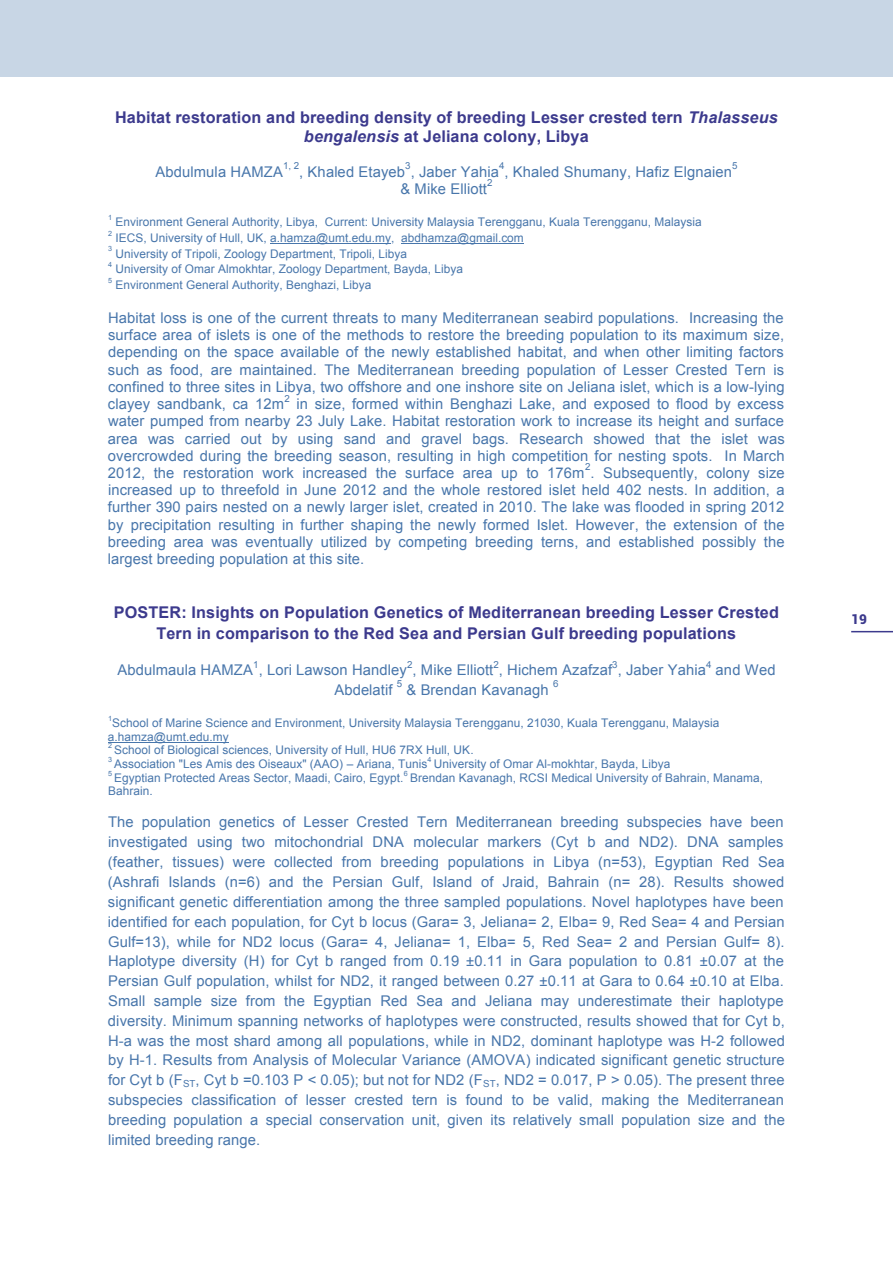
<style>
.page{position:relative;width:893px;height:1263px;background:#fff}
.page>*{position:absolute;margin:0;border:0;box-sizing:border-box;transform-origin:0 0}
.t1{font:700 16.2px/19px "Arial";letter-spacing:.01em;color:#3c3a8d;text-align:center}
.t2{font:14.7px/19.8px "Arial";letter-spacing:.01em;color:#4876ab;text-align:justify}
.t3{font:900 13.5px "Roboto";color:#3c3a8d}
.t4{font:11.85px/14.1px "Arial";letter-spacing:.005em;color:#4876ab}
.t5{font:9.75px "Arial";color:#4876ab}
.t6{font:7.2px "Arial";color:#4876ab}
.s1{font-style:italic}
</style>
<div class="page">
<hr style="left:270px;top:243px;width:121px;height:1px;background:#4876ab">
<hr style="left:401px;top:243px;width:123px;height:1px;background:#4876ab">
<hr style="left:108px;top:742px;width:121px;height:1px;background:#4876ab">
<div style="left:0;top:0;width:893px;height:77px;background:#c8d6e5"></div>
<hr style="left:851px;top:631px;width:42px;height:1px;background:#3c3a8d">
<p class="t1" style="left:115px;top:108px;width:664px">Habitat restoration and breeding density of breeding Lesser crested tern <span class="s1">Thalasseus bengalensis</span> at Jeliana colony, Libya</p>
<p class="t2" style="left:155px;top:162px;width:129px">Abdulmula HAMZA</p>
<p class="t5" style="left:283px;top:159px;width:18px">1, 2</p>
<p class="t2" style="left:299px;top:162px;width:434px">, Khaled Etayeb , Jaber Yahia , Khaled Shumany, Hafiz Elgnaien</p>
<p class="t5" style="left:405px;top:159px;width:7px">3</p>
<p class="t5" style="left:499px;top:159px;width:7px">4</p>
<p class="t5" style="left:732px;top:159px;width:7px">5</p>
<p class="t2" style="left:400px;top:179px;width:88px">&amp; Mike Elliott</p>
<p class="t5" style="left:487px;top:176px;width:7px">2</p>
<p class="t6" style="left:108px;top:212px;width:6px">1</p>
<p class="t4" style="left:116px;top:215px;width:588px">Environment General Authority, Libya, Current: University Malaysia Terengganu, Kuala Terengganu, Malaysia</p>
<p class="t6" style="left:108px;top:228px;width:6px">2</p>
<p class="t4" style="left:116px;top:231px;width:410px">IECS, University of Hull, UK, a.hamza@umt.edu.my, abdhamza@gmail.com</p>
<p class="t6" style="left:108px;top:244px;width:6px">3</p>
<p class="t4" style="left:116px;top:246px;width:293px">University of Tripoli, Zoology Department, Tripoli, Libya</p>
<p class="t6" style="left:108px;top:260px;width:6px">4</p>
<p class="t4" style="left:116px;top:262px;width:349px">University of Omar Almokhtar, Zoology Department, Bayda, Libya</p>
<p class="t6" style="left:108px;top:275px;width:6px">5</p>
<p class="t4" style="left:116px;top:278px;width:257px">Environment General Authority, Benghazi, Libya</p>
<p class="t2" style="left:108px;top:309px;width:678px;line-height:17.2px">Habitat loss is one of the current threats to many Mediterranean seabird populations. Increasing the surface area of islets is one of the methods to restore the breeding population to its maximum size, depending on the space available of the newly established habitat, and when other limiting factors such as food, are maintained. The Mediterranean breeding population of Lesser Crested Tern is confined to three sites in Libya, two offshore and one inshore site on Jeliana islet, which is a low-lying clayey sandbank, ca 12m</p>
<p class="t5" style="left:285px;top:392px;width:7px">2</p>
<p class="t2" style="left:108px;top:395px;width:678px;line-height:17.2px;text-indent:189px">in size, formed within Benghazi Lake, and exposed to flood by excess water pumped from nearby 23 July Lake. Habitat restoration work to increase its height and surface area was carried out by using sand and gravel bags. Research showed that the islet was overcrowded during the breeding season, resulting in high competition for nesting spots. In March 2012, the restoration work increased the surface area up to 176m . Subsequently, colony size</p>
<p class="t5" style="left:585px;top:460px;width:7px">2</p>
<p class="t2" style="left:108px;top:481px;width:678px;line-height:17.2px">increased up to threefold in June 2012 and the whole restored islet held 402 nests. In addition, a further 390 pairs nested on a newly larger islet, created in 2010. The lake was flooded in spring 2012 by precipitation resulting in further shaping the newly formed Islet. However, the extension of the breeding area was eventually utilized by competing breeding terns, and established possibly the largest breeding population at this site.</p>
<p class="t1" style="left:114px;top:601px;width:667px;line-height:21.6px">POSTER: Insights on Population Genetics of Mediterranean breeding Lesser Crested<br>Tern in comparison to the Red Sea and Persian Gulf breeding populations</p>
<p class="t2" style="left:117px;top:660px;width:590px">Abdulmaula HAMZA , Lori Lawson Handley , Mike Elliott , Hichem Azafzaf , Jaber Yahia</p>
<p class="t5" style="left:253px;top:658px;width:7px">1</p>
<p class="t5" style="left:407px;top:658px;width:7px">2</p>
<p class="t5" style="left:493px;top:658px;width:7px">2</p>
<p class="t5" style="left:612px;top:658px;width:7px">3</p>
<p class="t5" style="left:706px;top:658px;width:7px">4</p>
<p class="t2" style="left:716px;top:660px;width:61px">and Wed</p>
<p class="t5" style="left:553px;top:677px;width:7px">6</p>
<p class="t5" style="left:397px;top:677px;width:7px">5</p>
<p class="t2" style="left:334px;top:680px;width:60px">Abdelatif</p>
<p class="t2" style="left:406px;top:680px;width:144px">&amp; Brendan Kavanagh</p>
<p class="t6" style="left:108px;top:713px;width:6px">1</p>
<p class="t4" style="left:108px;top:715px;width:613px;text-indent:4px">School of Marine Science and Environment, University Malaysia Terengganu, 21030, Kuala Terengganu, Malaysia a.hamza@umt.edu.my</p>
<p class="t6" style="left:108px;top:741px;width:6px">2</p>
<p class="t4" style="left:114px;top:743px;width:361px">School of Biological sciences, University of Hull, HU6 7RX Hull, UK.</p>
<p class="t6" style="left:108px;top:755px;width:6px">3</p>
<p class="t4" style="left:114px;top:757px;width:315px">Association "Les Amis des Oiseaux" (AAO) – Ariana, Tunis</p>
<p class="t6" style="left:428px;top:755px;width:6px">4</p>
<p class="t4" style="left:434px;top:757px;width:238px">University of Omar Al-mokhtar, Bayda, Libya</p>
<p class="t6" style="left:404px;top:769px;width:6px">6</p>
<p class="t6" style="left:108px;top:769px;width:6px">5</p>
<p class="t4" style="left:114px;top:771px;width:291px">Egyptian Protected Areas Sector, Maadi, Cairo, Egypt.</p>
<p class="t4" style="left:410px;top:771px;width:355px">Brendan Kavanagh, RCSI Medical University of Bahrain, Manama,</p>
<p class="t4" style="left:108px;top:784px;width:46px">Bahrain.</p>
<p class="t2" style="left:108px;top:812px;width:678px">The population genetics of Lesser Crested Tern Mediterranean breeding subspecies have been investigated using two mitochondrial DNA molecular markers (Cyt b and ND2). DNA samples (feather, tissues) were collected from breeding populations in Libya (n=53), Egyptian Red Sea (Ashrafi Islands (n=6) and the Persian Gulf, Island of Jraid, Bahrain (n= 28). Results showed significant genetic differentiation among the three sampled populations. Novel haplotypes have been identified for each population, for Cyt b locus (Gara= 3, Jeliana= 2, Elba= 9, Red Sea= 4 and Persian Gulf=13), while for ND2 locus (Gara= 4, Jeliana= 1, Elba= 5, Red Sea= 2 and Persian Gulf= 8).<br>Haplotype diversity (H) for Cyt b ranged from 0.19 ±0.11 in Gara population to 0.81 ±0.07 at the Persian Gulf population, whilst for ND2, it ranged between 0.27 ±0.11 at Gara to 0.64 ±0.10 at Elba.<br>Small sample size from the Egyptian Red Sea and Jeliana may underestimate their haplotype diversity. Minimum spanning networks of haplotypes were constructed, results showed that for Cyt b, H-a was the most shard among all populations, while in ND2, dominant haplotype was H-2 followed by H-1. Results from Analysis of Molecular Variance (AMOVA) indicated significant genetic structure for Cyt b (F<sub>ST</sub>, Cyt b =0.103 P &lt; 0.05); but not for ND2 (F<sub>ST</sub>, ND2 = 0.017, P &gt; 0.05). The present three subspecies classification of lesser crested tern is found to be valid, making the Mediterranean breeding population a special conservation unit, given its relatively small population size and the limited breeding range.</p>
<p class="t3" style="left:851px;top:610px;width:17px">19</p>
</div>
